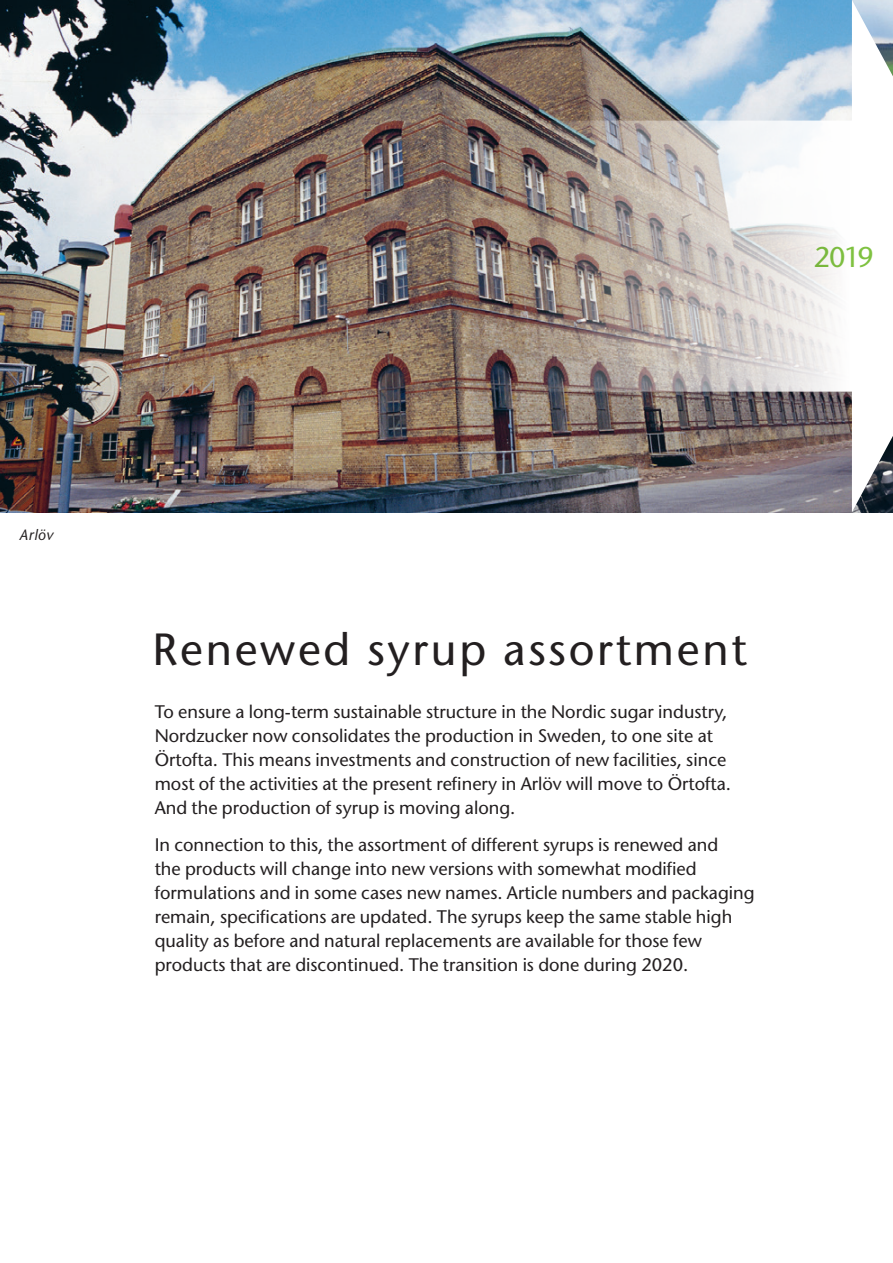
<style>
.page{position:relative;width:893px;height:1263px;background:#fff}
.page>*{position:absolute;margin:0;border:0;box-sizing:border-box;transform-origin:0 0}
.t1{font:45px "Stone Sans";letter-spacing:.06em;color:#231f20}
.t2{font:28.5px "Stone Sans";color:#7fc241}
.t3{font:18.15px/24px "Stone Sans";color:#231f20}
.t4{font:italic 15px "Stone Sans";letter-spacing:.035em;color:#231f20}
</style>
<div class="page">
<img style="left:0;top:0;width:512px;height:512px">
<img style="left:512px;top:0;width:381px;height:512px">
<h2 class="t2" style="left:813px;top:240px;width:62px">2019</h2>
<p class="t4" style="left:19px;top:525px;width:35px">Arlöv</p>
<h1 class="t1" style="left:153px;top:623px;width:596px">Renewed syrup assortment</h1>
<p class="t3" style="left:155px;top:700px;width:578px">To ensure a long-term sustainable structure in the Nordic sugar industry, Nordzucker now consolidates the production in Sweden, to one site at Örtofta. This means investments and construction of new facilities, since most of the activities at the present refinery in Arlöv will move to Örtofta.<br>And the production of syrup is moving along.</p>
<p class="t3" style="left:155px;top:833px;width:601px">In connection to this, the assortment of different syrups is renewed and<br>the products will change into new versions with somewhat modified formulations and in some cases new names. Article numbers and packaging remain, specifications are updated. The syrups keep the same stable high quality as before and natural replacements are available for those few products that are discontinued. The transition is done during 2020.</p>
</div>
